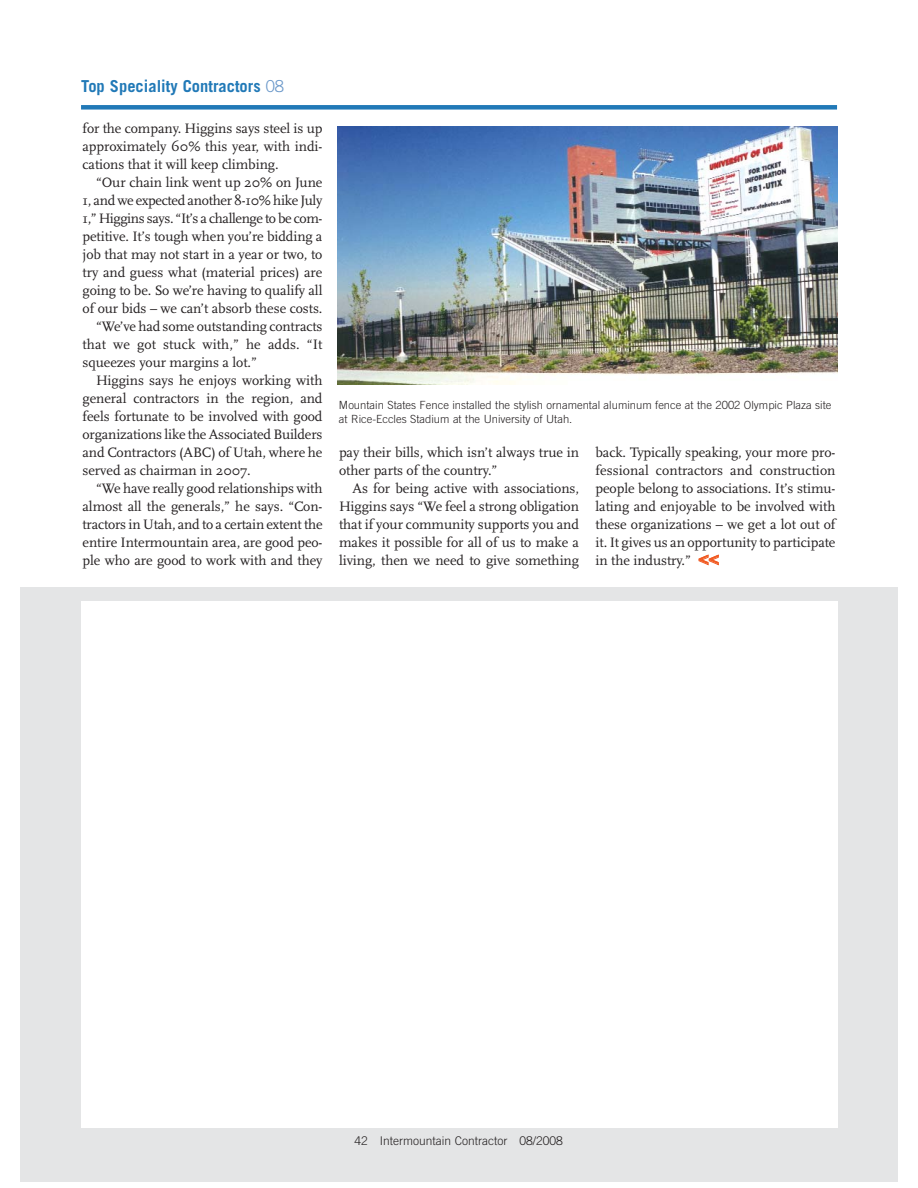
<style>
.page{position:relative;width:918px;height:1188px;background:#fff}
.page>*{position:absolute;margin:0;border:0;box-sizing:border-box;transform-origin:0 0}
.t1{font:700 16.5px "Trade Gothic";color:#2179b7}
.t2{font:14.25px/18px "Scala";letter-spacing:-.005em;color:#231f20;text-align:justify}
.t3{font:14.25px "Scala";letter-spacing:-.03em;color:#231f20}
.t4{font:300 12px "Trade Gothic";color:#231f20}
.t5{font:300 11.25px/14.2px "Trade Gothic";color:#231f20}
.s1{font-weight:300;color:#6997c9}
.s2{font-family:"Vectora LH";font-weight:900;font-size:18px;color:#f15a22}
</style>
<div class="page">
<div style="left:81px;top:105px;width:756px;height:5px;background:#2179b7"></div>
<img style="left:337px;top:127px;width:500px;height:258px">
<div style="left:20px;top:587px;width:877px;height:594px;background:#e4e5e6"></div>
<div style="left:81px;top:601px;width:756px;height:526px;background:#fff"></div>
<p class="t1" style="left:81px;top:80px;width:205px">Top Speciality Contractors <span class="s1">08</span></p>
<p class="t2" style="left:83px;top:120px;width:241px">for the company. Higgins says steel is up approximately 60% this year, with indi&shy;cations that it will keep climbing.</p>
<p class="t2" style="left:96px;top:174px;width:228px">“Our chain link went up 20% on June</p>
<p class="t2" style="left:83px;top:192px;width:241px">1, and we expected another 8-10% hike July</p>
<p class="t3" style="left:83px;top:213px;width:241px">1,” Higgins says. “It’s a challenge to be com-</p>
<p class="t2" style="left:83px;top:228px;width:241px">petitive. It’s tough when you’re bidding a</p>
<p class="t2" style="left:83px;top:246px;width:241px">job that may not start in a year or two, to</p>
<p class="t2" style="left:83px;top:264px;width:241px">try and guess what (material prices) are</p>
<p class="t2" style="left:83px;top:282px;width:241px">going to be. So we’re having to qualify all</p>
<p class="t2" style="left:83px;top:300px;width:241px">of our bids – we can’t absorb these costs.</p>
<p class="t2" style="left:96px;top:318px;width:228px">“We’ve had some outstanding contracts</p>
<p class="t2" style="left:83px;top:336px;width:241px">that we got stuck with,” he adds. “It</p>
<p class="t2" style="left:83px;top:354px;width:176px">squeezes your margins a lot.”</p>
<p class="t2" style="left:96px;top:372px;width:228px">Higgins says he enjoys working with</p>
<p class="t2" style="left:83px;top:390px;width:242px">general contractors in the region, and</p>
<p class="t2" style="left:83px;top:408px;width:242px">feels fortunate to be involved with good</p>
<p class="t2" style="left:83px;top:426px;width:242px">organizations like the Associated Builders</p>
<p class="t2" style="left:83px;top:444px;width:241px">and Contractors (ABC) of Utah, where he</p>
<p class="t2" style="left:83px;top:462px;width:170px">served as chairman in 2007.</p>
<p class="t2" style="left:96px;top:480px;width:228px">“We have really good relationships with</p>
<p class="t2" style="left:83px;top:498px;width:242px">almost all the generals,” he says. “Con-</p>
<p class="t2" style="left:83px;top:516px;width:242px">tractors in Utah, and to a certain extent the</p>
<p class="t2" style="left:83px;top:534px;width:242px">entire Intermountain area, are good peo-</p>
<p class="t2" style="left:83px;top:552px;width:241px">ple who are good to work with and they</p>
<p class="t5" style="left:339px;top:398px;width:494px">Mountain States Fence installed the stylish ornamental aluminum fence at the 2002 Olympic Plaza site at Rice-Eccles Stadium at the University of Utah.</p>
<p class="t2" style="left:339px;top:444px;width:241px">pay their bills, which isn’t always true in other parts of the country.”</p>
<p class="t2" style="left:339px;top:480px;width:242px;text-indent:14px">As for being active with associations, Higgins says “We feel a strong obligation that if your community supports you and makes it possible for all of us to make a living, then we need to give something</p>
<p class="t2" style="left:596px;top:444px;width:242px">back. Typically speaking, your more pro&shy;fessional contractors and construction people belong to associations. It’s stimu&shy;lating and enjoyable to be involved with these organizations – we get a lot out of it. It gives us an opportunity to participate in the industry.” <span class="s2">&lt;&lt;</span></p>
<p class="t4" style="left:354px;top:1137px;width:210px">42 Intermountain Contractor 08/2008</p>
</div>
